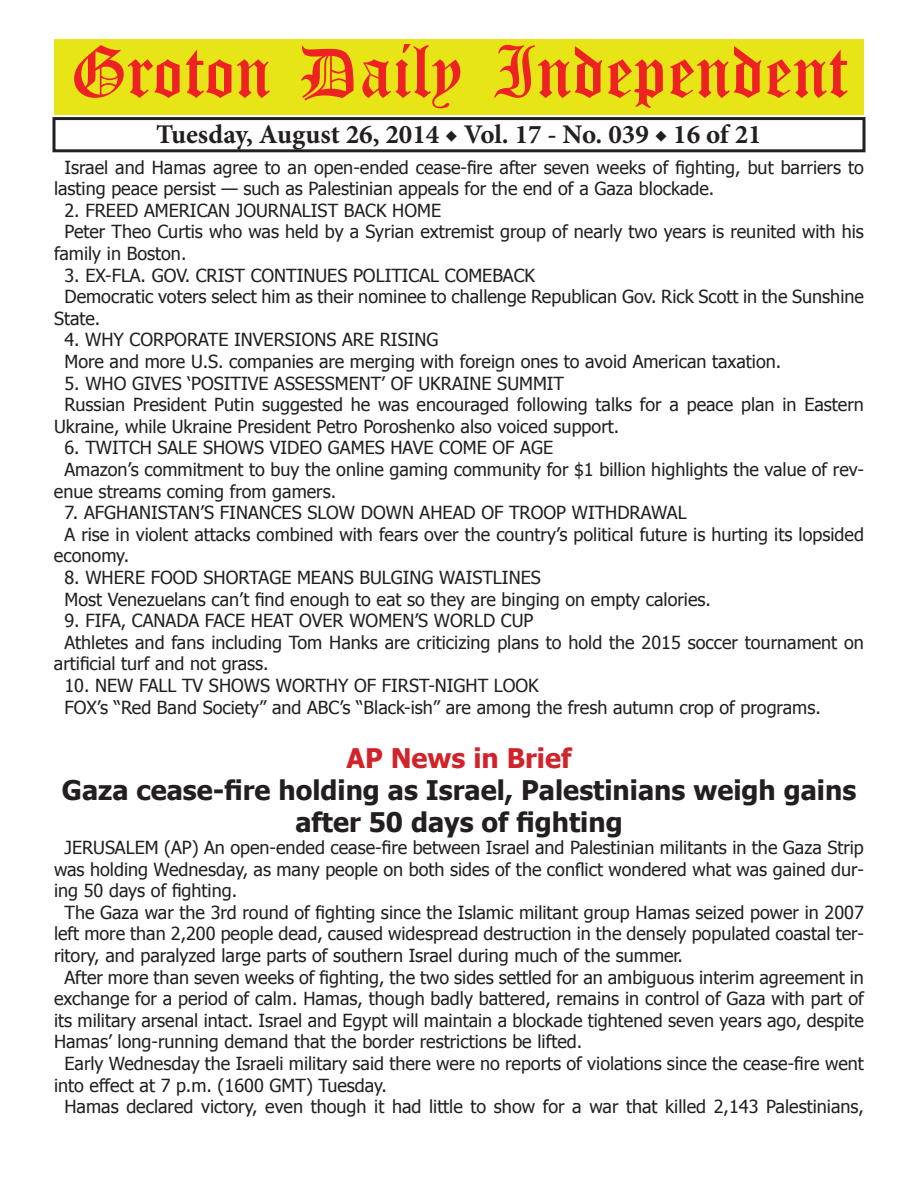
<style>
.page{position:relative;width:918px;height:1188px;background:#fff}
.page>*{position:absolute;margin:0;border:0;box-sizing:border-box;transform-origin:0 0}
.t1{font:54px "Old English Five";color:#ee2123}
.t2{font:700 27px/32.4px "Tahoma";color:#231f20;text-align:center}
.t3{font:700 27px "Minion Pro";color:#231f20}
.t4{font:700 27px "Tahoma";color:#d1232a}
.t5{font:18px/21.6px "Tahoma";color:#231f20}
</style>
<div class="page">
<div style="left:52px;top:117px;width:814px;height:35px;border:3px solid #231f20"></div>
<div style="left:54px;top:40px;width:810px;height:75px;background:#e7e515"></div>
<h1 class="t1" style="left:70px;top:47px;width:779px">Groton Daily Independent</h1>
<h2 class="t3" style="left:156px;top:116px;width:607px">Tuesday, August 26, 2014 ◆ Vol. 17 - No. 039 ◆ 16 of 21</h2>
<p class="t5" style="left:54px;top:155px;width:811px;text-indent:10px">Israel and Hamas agree to an open-ended cease-fire after seven weeks of fighting, but barriers to lasting peace persist — such as Palestinian appeals for the end of a Gaza blockade.</p>
<p class="t5" style="left:64px;top:199px;width:378px">2. FREED AMERICAN JOURNALIST BACK HOME</p>
<p class="t5" style="left:64px;top:220px;width:801px">Peter Theo Curtis who was held by a Syrian extremist group of nearly two years is reunited with his</p>
<p class="t5" style="left:54px;top:242px;width:134px">family in Boston.</p>
<p class="t5" style="left:64px;top:263px;width:472px">3. EX-FLA. GOV. CRIST CONTINUES POLITICAL COMEBACK</p>
<p class="t5" style="left:64px;top:285px;width:801px">Democratic voters select him as their nominee to challenge Republican Gov. Rick Scott in the Sunshine</p>
<p class="t5" style="left:54px;top:307px;width:48px">State.</p>
<p class="t5" style="left:64px;top:328px;width:718px">4. WHY CORPORATE INVERSIONS ARE RISING<br>More and more U.S. companies are merging with foreign ones to avoid American taxation.</p>
<p class="t5" style="left:64px;top:371px;width:501px">5. WHO GIVES ‘POSITIVE ASSESSMENT’ OF UKRAINE SUMMIT</p>
<p class="t5" style="left:64px;top:393px;width:801px">Russian President Putin suggested he was encouraged following talks for a peace plan in Eastern</p>
<p class="t5" style="left:54px;top:415px;width:567px">Ukraine, while Ukraine President Petro Poroshenko also voiced support.</p>
<p class="t5" style="left:64px;top:436px;width:490px">6. TWITCH SALE SHOWS VIDEO GAMES HAVE COME OF AGE</p>
<p class="t5" style="left:64px;top:458px;width:801px">Amazon’s commitment to buy the online gaming community for $1 billion highlights the value of rev-</p>
<p class="t5" style="left:54px;top:479px;width:284px">enue streams coming from gamers.</p>
<p class="t5" style="left:64px;top:501px;width:624px">7. AFGHANISTAN’S FINANCES SLOW DOWN AHEAD OF TROOP WITHDRAWAL</p>
<p class="t5" style="left:64px;top:523px;width:801px">A rise in violent attacks combined with fears over the country’s political future is hurting its lopsided</p>
<p class="t5" style="left:54px;top:544px;width:77px">economy.</p>
<p class="t5" style="left:64px;top:566px;width:648px">8. WHERE FOOD SHORTAGE MEANS BULGING WAISTLINES<br>Most Venezuelans can’t find enough to eat so they are binging on empty calories.</p>
<p class="t5" style="left:64px;top:609px;width:470px">9. FIFA, CANADA FACE HEAT OVER WOMEN’S WORLD CUP</p>
<p class="t5" style="left:64px;top:631px;width:801px">Athletes and fans including Tom Hanks are criticizing plans to hold the 2015 soccer tournament on</p>
<p class="t5" style="left:54px;top:652px;width:216px">artificial turf and not grass.</p>
<p class="t5" style="left:64px;top:674px;width:758px">10. NEW FALL TV SHOWS WORTHY OF FIRST-NIGHT LOOK<br>FOX’s “Red Band Society” and ABC’s “Black-ish” are among the fresh autumn crop of programs.</p>
<h2 class="t4" style="left:347px;top:739px;width:226px">AP News in Brief</h2>
<h2 class="t2" style="left:62px;top:772px;width:796px">Gaza cease-fire holding as Israel, Palestinians weigh gains after 50 days of fighting</h2>
<p class="t5" style="left:64px;top:836px;width:801px">JERUSALEM (AP) An open-ended cease-fire between Israel and Palestinian militants in the Gaza Strip</p>
<p class="t5" style="left:54px;top:857px;width:812px">was holding Wednesday, as many people on both sides of the conflict wondered what was gained dur-</p>
<p class="t5" style="left:54px;top:879px;width:185px">ing 50 days of fighting.</p>
<p class="t5" style="left:64px;top:901px;width:801px">The Gaza war the 3rd round of fighting since the Islamic militant group Hamas seized power in 2007</p>
<p class="t5" style="left:54px;top:922px;width:812px">left more than 2,200 people dead, caused widespread destruction in the densely populated coastal ter-</p>
<p class="t5" style="left:54px;top:944px;width:631px">ritory, and paralyzed large parts of southern Israel during much of the summer.</p>
<p class="t5" style="left:64px;top:965px;width:801px">After more than seven weeks of fighting, the two sides settled for an ambiguous interim agreement in</p>
<p class="t5" style="left:54px;top:987px;width:811px">exchange for a period of calm. Hamas, though badly battered, remains in control of Gaza with part of</p>
<p class="t5" style="left:54px;top:1009px;width:811px">its military arsenal intact. Israel and Egypt will maintain a blockade tightened seven years ago, despite</p>
<p class="t5" style="left:54px;top:1030px;width:530px">Hamas’ long-running demand that the border restrictions be lifted.</p>
<p class="t5" style="left:64px;top:1052px;width:801px">Early Wednesday the Israeli military said there were no reports of violations since the cease-fire went</p>
<p class="t5" style="left:54px;top:1073px;width:334px">into effect at 7 p.m. (1600 GMT) Tuesday.</p>
<p class="t5" style="left:64px;top:1095px;width:801px">Hamas declared victory, even though it had little to show for a war that killed 2,143 Palestinians,</p>
</div>
